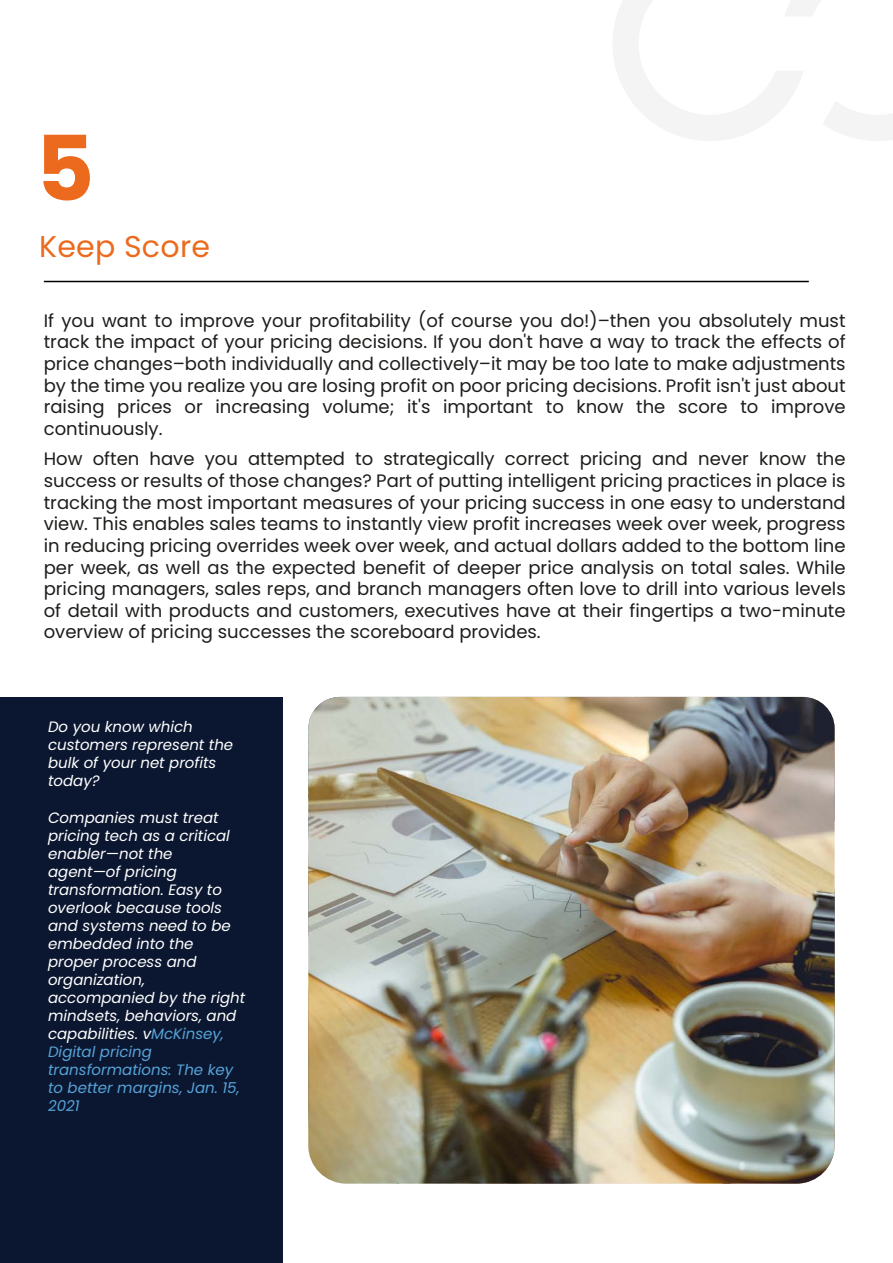
<style>
.page{position:relative;width:893px;height:1263px;background:#fff}
.page>*{position:absolute;margin:0;border:0;box-sizing:border-box;transform-origin:0 0}
.t1{font:700 90px "Poppins";color:#ec6a1d}
.t2{font:30px "Poppins";letter-spacing:.01em;color:#ec6a1d}
.t3{font:18px/21.6px "Poppins";color:#1d1d1b;text-align:justify}
.t4{font:italic 15px/18px "Poppins";color:#fff}
.s1{color:#56a3d9}
</style>
<div class="page">
<svg style="left:613px;top:0;width:280px;height:141px"></svg>
<hr style="left:44px;top:281px;width:765px;height:1px;background:#000">
<img style="left:308px;top:697px;width:527px;height:486px">
<div style="left:0;top:697px;width:283px;height:566px;background:#0b1730"></div>
<h1 class="t1" style="left:36px;top:117px;width:60px">5</h1>
<h2 class="t2" style="left:39px;top:229px;width:172px">Keep Score</h2>
<p class="t3" style="left:44px;top:310px;width:803px">If you want to improve your profitability (of course you do!)–then you absolutely must track the impact of your pricing decisions. If you don't have a way to track the effects of price changes–both individually and collectively–it may be too late to make adjustments by the time you realize you are losing profit on poor pricing decisions. Profit isn't just about raising prices or increasing volume; it's important to know the score to improve continuously.</p>
<p class="t3" style="left:44px;top:448px;width:803px">How often have you attempted to strategically correct pricing and never know the success or results of those changes? Part of putting intelligent pricing practices in place is tracking the most important measures of your pricing success in one easy to understand view. This enables sales teams to instantly view profit increases week over week, progress in reducing pricing overrides week over week, and actual dollars added to the bottom line per week, as well as the expected benefit of deeper price analysis on total sales. While pricing managers, sales reps, and branch managers often love to drill into various levels of detail with products and customers, executives have at their fingertips a two-minute overview of pricing successes the scoreboard provides.</p>
<p class="t4" style="left:48px;top:717px;width:187px">Do you know which customers represent the bulk of your net profits today?</p>
<p class="t4" style="left:48px;top:809px;width:199px">Companies must treat pricing tech as a critical enabler—not the agent—of pricing transformation. Easy to overlook because tools and systems need to be embedded into the proper process and organization, accompanied by the right mindsets, behaviors, and capabilities. v<span class="s1">McKinsey,<br>Digital pricing transformations: The key to better margins, Jan. 15,<br>2021</span></p>
</div>
